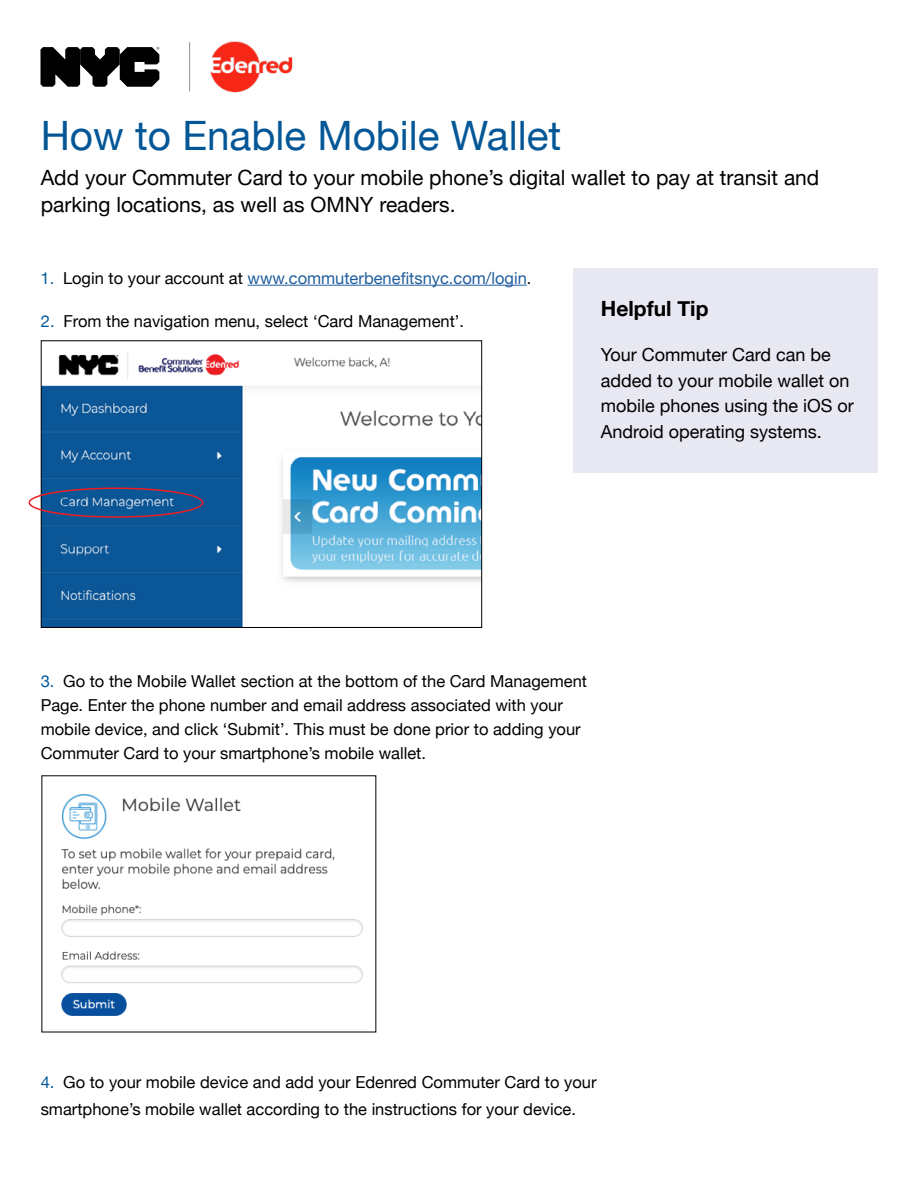
<style>
.page{position:relative;width:918px;height:1188px;background:#fff}
.page>*{position:absolute;margin:0;border:0;box-sizing:border-box;transform-origin:0 0}
.t1{font:40.5px "Helvetica Neue";color:#045796}
.t2{font:21px/27px "Helvetica Neue";color:#000}
.t3{font:700 21px "Helvetica Neue";color:#000}
.t4{font:18px/25.5px "Helvetica Neue";color:#000}
.t5{font:16.5px/24px "Helvetica Neue";color:#000}
.t6{font:16.5px "Helvetica Neue";color:#215e9e}
.s1{color:#045796}
.s2{color:#000}
</style>
<div class="page">
<img style="left:61px;top:794px;width:302px;height:222px">
<div style="left:573px;top:268px;width:305px;height:204px;background:#e7e8f1"></div>
<img style="left:43px;top:351px;width:437px;height:275px">
<div style="left:41px;top:340px;width:441px;height:288px;border:1px solid #000"></div>
<div style="left:28px;top:488px;width:175px;height:30px;border:2px solid #ed1d24;border-radius:50%"></div>
<img style="left:210px;top:41px;width:82px;height:52px">
<svg style="left:40px;top:47px;width:119px;height:40px"></svg>
<hr style="left:189px;top:42px;width:1px;height:49px;background:#939598">
<hr style="left:248px;top:285px;width:279px;height:1px;background:#215e9e">
<h1 class="t1" style="left:41px;top:106px;width:522px">How to Enable Mobile Wallet</h1>
<p class="t2" style="left:41px;top:165px;width:780px">Add your Commuter Card to your mobile phone’s digital wallet to pay at transit and parking locations, as well as OMNY readers.</p>
<p class="t6" style="left:40px;top:266px;width:492px"><span class="s1">1.</span> <span class="s2">Login to your account at</span> www.commuterbenefitsnyc.com/login<span class="s2">.</span></p>
<p class="t5" style="left:41px;top:310px;width:425px"><span class="s1">2.</span> From the navigation menu, select ‘Card Management’.</p>
<p class="t3" style="left:601px;top:292px;width:109px">Helpful Tip</p>
<p class="t4" style="left:601px;top:343px;width:255px">Your Commuter Card can be added to your mobile wallet on mobile phones using the iOS or<br>Android operating systems.</p>
<p class="t5" style="left:41px;top:670px;width:548px"><span class="s1">3.</span> Go to the Mobile Wallet section at the bottom of the Card Management Page. Enter the phone number and email address associated with your mobile device, and click ‘Submit’. This must be done prior to adding your Commuter Card to your smartphone’s mobile wallet.</p>
<p class="t5" style="left:41px;top:1070px;width:557px;line-height:27px"><span class="s1">4.</span> Go to your mobile device and add your Edenred Commuter Card to your smartphone’s mobile wallet according to the instructions for your device.</p>
</div>
